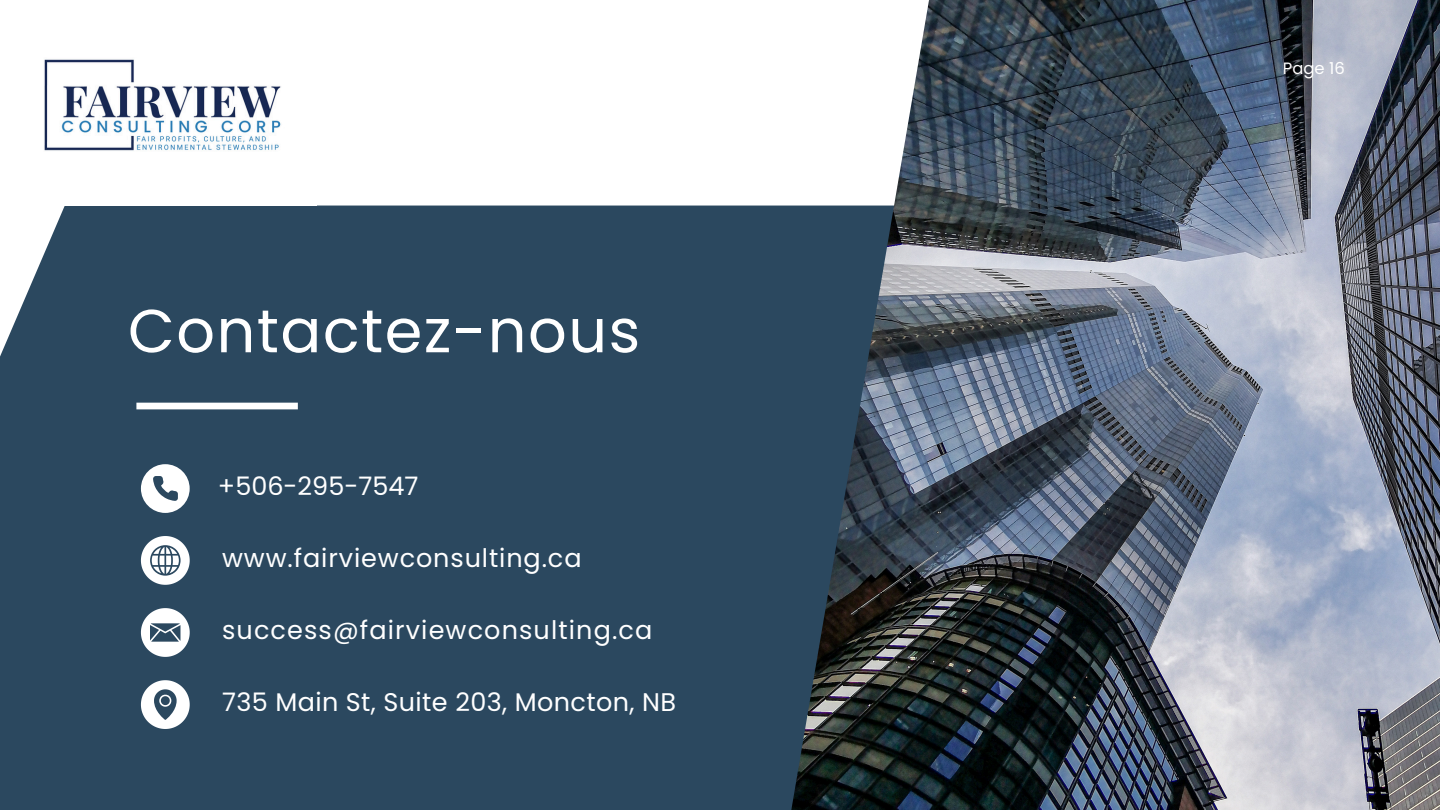
<style>
.page{position:relative;width:1440px;height:810px;background:#fff}
.page>*{position:absolute;margin:0;border:0;box-sizing:border-box;transform-origin:0 0}
.t1{font:60.7px "Poppins";letter-spacing:.025em;color:#fff}
.t2{font:25.5px "Poppins";letter-spacing:.035em;color:#fff}
.t3{font:25.5px "Poppins";letter-spacing:.015em;color:#fff}
.t4{font:25.5px "Poppins";color:#fff}
.t5{font:16.4px "Poppins";color:#fff}
</style>
<div class="page">
<div style="left:0;top:206px;width:791px;height:604px;background:#2b485f"></div>
<img style="left:791px;top:0;width:649px;height:810px">
<div style="left:136px;top:403px;width:162px;height:6px;background:#fff"></div>
<svg style="left:141px;top:464px;width:49px;height:49px"></svg>
<svg style="left:141px;top:536px;width:49px;height:49px"></svg>
<svg style="left:141px;top:608px;width:49px;height:49px"></svg>
<svg style="left:141px;top:680px;width:49px;height:49px"></svg>
<img style="left:44px;top:59px;width:237px;height:92px">
<p class="t1" style="left:128px;top:289px;width:514px">Contactez-nous</p>
<h1 class="t4" style="left:218px;top:468px;width:202px">+506-295-7547</h1>
<p class="t2" style="left:222px;top:540px;width:361px">www.fairviewconsulting.ca</p>
<p class="t2" style="left:222px;top:612px;width:432px">success@fairviewconsulting.ca</p>
<p class="t3" style="left:222px;top:684px;width:455px">735 Main St, Suite 203, Moncton, NB</p>
<p class="t5" style="left:1283px;top:57px;width:63px">Page 16</p>
</div>
